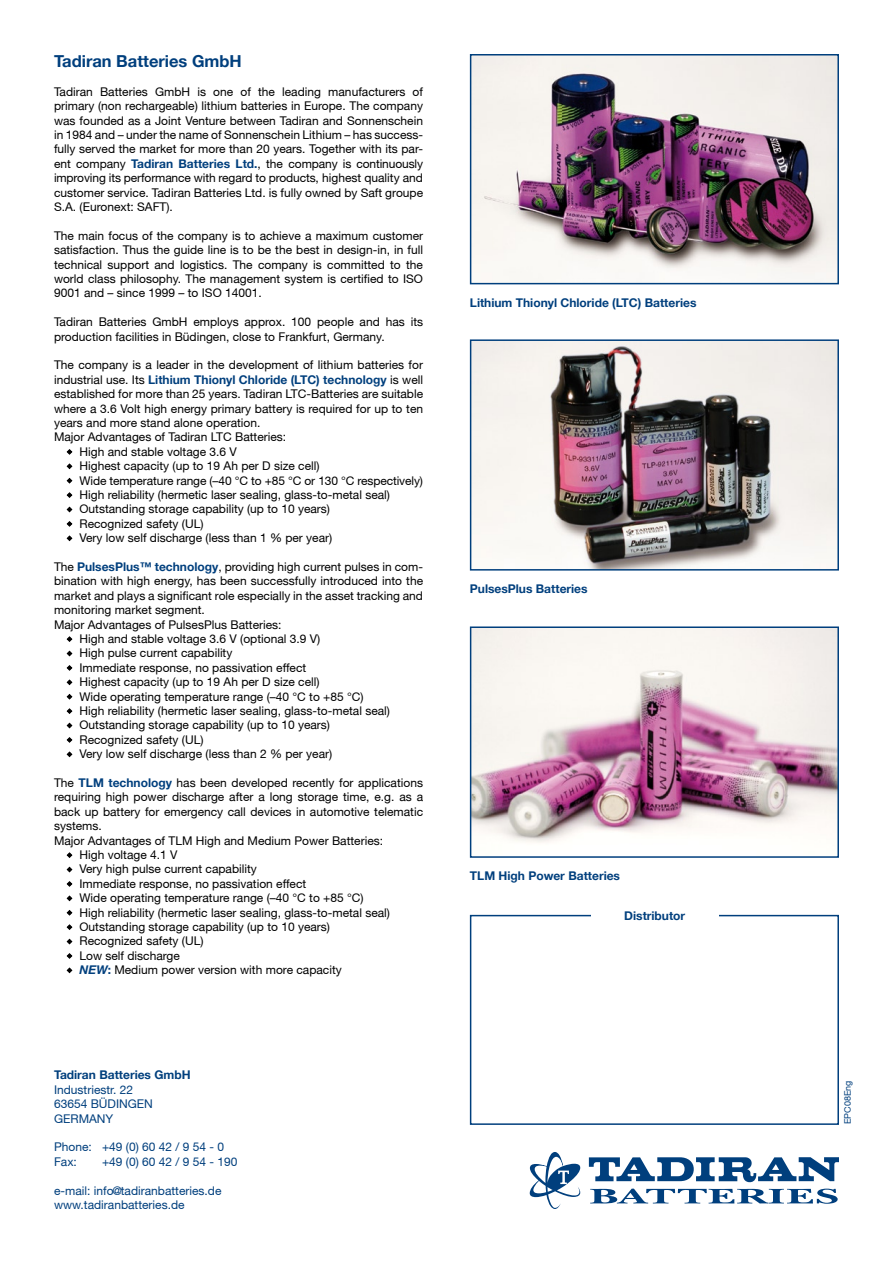
<style>
.page{position:relative;width:893px;height:1263px;background:#fff}
.page>*{position:absolute;margin:0;border:0;box-sizing:border-box;transform-origin:0 0}
.t1{font:700 16.5px "Helvetica Neue";color:#003f7d}
.t2{font:12px/14.4px "Helvetica Neue";color:#000;text-align:justify}
.t3{font:700 12px "Helvetica Neue";color:#003f7d}
.t4{font:12px/14.4px "Helvetica Neue";color:#003f7d}
.t5{font:9px "Helvetica Neue";color:#003f7d}
.s1{font-weight:700;color:#003f7d}
.s2{font-weight:400;color:#000}
.s3{font-weight:700;font-style:italic;color:#003f7d}
</style>
<div class="page">
<svg style="left:66px;top:449px;width:7px;height:6px"></svg>
<svg style="left:66px;top:463px;width:7px;height:7px"></svg>
<svg style="left:66px;top:477px;width:7px;height:7px"></svg>
<svg style="left:66px;top:492px;width:7px;height:6px"></svg>
<svg style="left:66px;top:506px;width:7px;height:7px"></svg>
<svg style="left:66px;top:521px;width:7px;height:6px"></svg>
<svg style="left:66px;top:535px;width:7px;height:7px"></svg>
<svg style="left:66px;top:636px;width:7px;height:6px"></svg>
<svg style="left:66px;top:650px;width:7px;height:7px"></svg>
<svg style="left:66px;top:665px;width:7px;height:6px"></svg>
<svg style="left:66px;top:679px;width:7px;height:7px"></svg>
<svg style="left:66px;top:694px;width:7px;height:6px"></svg>
<svg style="left:66px;top:708px;width:7px;height:6px"></svg>
<svg style="left:66px;top:722px;width:7px;height:7px"></svg>
<svg style="left:66px;top:737px;width:7px;height:6px"></svg>
<svg style="left:66px;top:751px;width:7px;height:7px"></svg>
<svg style="left:66px;top:852px;width:7px;height:6px"></svg>
<svg style="left:66px;top:866px;width:7px;height:7px"></svg>
<svg style="left:66px;top:881px;width:7px;height:6px"></svg>
<svg style="left:66px;top:895px;width:7px;height:7px"></svg>
<svg style="left:66px;top:910px;width:7px;height:6px"></svg>
<svg style="left:66px;top:924px;width:7px;height:6px"></svg>
<svg style="left:66px;top:938px;width:7px;height:7px"></svg>
<svg style="left:66px;top:953px;width:7px;height:6px"></svg>
<svg style="left:66px;top:967px;width:7px;height:7px"></svg>
<img style="left:473px;top:57px;width:363px;height:224px">
<div style="left:470px;top:54px;width:369px;height:230px;border:2px solid #003f7d"></div>
<img style="left:473px;top:342px;width:363px;height:226px">
<div style="left:470px;top:339px;width:369px;height:232px;border:2px solid #003f7d"></div>
<svg style="left:530px;top:1152px;width:50px;height:57px"></svg>
<svg style="left:589px;top:1157px;width:250px;height:25px"></svg>
<svg style="left:590px;top:1188px;width:248px;height:16px"></svg>
<div style="left:470px;top:915px;width:369px;height:210px;border:2px solid #003f7d"></div>
<div style="left:591px;top:900px;width:128px;height:31px;background:#fff"></div>
<img style="left:473px;top:629px;width:363px;height:214px">
<div style="left:470px;top:626px;width:369px;height:232px;border:2px solid #003f7d"></div>
<h1 class="t1" style="left:54px;top:51px;width:189px">Tadiran Batteries GmbH</h1>
<p class="t2" style="left:54px;top:84px;width:371px">Tadiran Batteries GmbH is one of the leading manufacturers of primary (non rechargeable) lithium batteries in Europe. The company was founded as a Joint Venture between Tadiran and Sonnenschein in 1984 and – under the name of Sonnenschein Lithium – has success&shy;fully served the market for more than 20 years. Together with its par&shy;ent company <span class="s1">Tadiran Batteries Ltd.</span>, the com- pany is continuously improving its performance with regard to products, highest quality and customer service. Tadiran Batteries Ltd. is fully owned by Saft groupe S.A. (Euronext: SAFT).</p>
<p class="t2" style="left:54px;top:228px;width:371px">The main focus of the company is to achieve a maximum customer satisfaction. Thus the guide line is to be the best in design-in, in full technical support and logistics. The company is committed to the world class philosophy. The manage-ment system is certified to ISO 9001 and – since 1999 – to ISO 14001.</p>
<p class="t2" style="left:54px;top:314px;width:371px">Tadiran Batteries GmbH employs approx. 100 people and has its production facilities in Büdingen, close to Frankfurt, Germany.</p>
<p class="t2" style="left:54px;top:358px;width:371px">The company is a leader in the development of lithium batteries for</p>
<p class="t3" style="left:54px;top:372px;width:371px"><span class="s2">industrial use. Its</span> Lithium Thionyl Chloride (LTC) technology <span class="s2">is well</span></p>
<p class="t2" style="left:54px;top:386px;width:371px">established for more than 25 years. Tadiran LTC-Batteries are suitable</p>
<p class="t2" style="left:54px;top:401px;width:371px">where a 3.6 Volt high energy primary battery is required for up to ten</p>
<p class="t2" style="left:54px;top:415px;width:208px">years and more stand alone operation.</p>
<p class="t2" style="left:54px;top:430px;width:234px">Major Advantages of Tadiran LTC Batteries:</p>
<p class="t2" style="left:80px;top:444px;width:159px">High and stable voltage 3.6 V</p>
<p class="t2" style="left:80px;top:458px;width:242px">Highest capacity (up to 19 Ah per D size cell)</p>
<p class="t2" style="left:80px;top:473px;width:345px">Wide temperature range (–40 °C to +85 °C or 130 °C respectively)</p>
<p class="t2" style="left:80px;top:487px;width:312px">High reliability (hermetic laser sealing, glass-to-metal seal)</p>
<p class="t2" style="left:80px;top:502px;width:252px">Outstanding storage capability (up to 10 years)</p>
<p class="t2" style="left:80px;top:516px;width:125px">Recognized safety (UL)</p>
<p class="t2" style="left:80px;top:530px;width:254px">Very low self discharge (less than 1 % per year)</p>
<p class="t2" style="left:54px;top:559px;width:371px">The <span class="s1">PulsesPlus™ technology</span>, providing high current pulses in com-</p>
<p class="t2" style="left:54px;top:574px;width:371px">bination with high energy, has been successfully introduced into the</p>
<p class="t2" style="left:54px;top:588px;width:371px">market and plays a significant role especially in the asset tracking and</p>
<p class="t2" style="left:54px;top:602px;width:152px">monitoring market segment.</p>
<p class="t2" style="left:54px;top:617px;width:229px">Major Advantages of PulsesPlus Batteries:</p>
<p class="t2" style="left:80px;top:631px;width:242px">High and stable voltage 3.6 V (optional 3.9 V)</p>
<p class="t2" style="left:80px;top:646px;width:154px">High pulse current capability</p>
<p class="t2" style="left:80px;top:660px;width:228px">Immediate response, no passivation effect</p>
<p class="t2" style="left:80px;top:674px;width:242px">Highest capacity (up to 19 Ah per D size cell)</p>
<p class="t2" style="left:80px;top:689px;width:286px">Wide operating temperature range (–40 °C to +85 °C)</p>
<p class="t2" style="left:80px;top:703px;width:312px">High reliability (hermetic laser sealing, glass-to-metal seal)</p>
<p class="t2" style="left:80px;top:718px;width:252px">Outstanding storage capability (up to 10 years)</p>
<p class="t2" style="left:80px;top:732px;width:125px">Recognized safety (UL)</p>
<p class="t2" style="left:80px;top:746px;width:254px">Very low self discharge (less than 2 % per year)</p>
<p class="t2" style="left:54px;top:775px;width:371px">The <span class="s1">TLM technology</span> has been developed recently for applications</p>
<p class="t2" style="left:54px;top:790px;width:371px">requiring high power discharge after a long storage time, e.g. as a</p>
<p class="t2" style="left:54px;top:804px;width:371px">back up battery for emergency call devices in automotive telematic</p>
<p class="t2" style="left:54px;top:818px;width:49px">systems.</p>
<p class="t2" style="left:54px;top:833px;width:331px">Major Advantages of TLM High and Medium Power Batteries:</p>
<p class="t2" style="left:80px;top:847px;width:100px">High voltage 4.1 V</p>
<p class="t2" style="left:80px;top:862px;width:179px">Very high pulse current capability</p>
<p class="t2" style="left:80px;top:876px;width:228px">Immediate response, no passivation effect</p>
<p class="t2" style="left:80px;top:890px;width:286px">Wide operating temperature range (–40 °C to +85 °C)</p>
<p class="t2" style="left:80px;top:905px;width:312px">High reliability (hermetic laser sealing, glass-to-metal seal)</p>
<p class="t2" style="left:80px;top:919px;width:252px">Outstanding storage capability (up to 10 years)</p>
<p class="t2" style="left:80px;top:934px;width:125px">Recognized safety (UL)</p>
<p class="t2" style="left:80px;top:948px;width:102px">Low self discharge</p>
<p class="t2" style="left:80px;top:962px;width:264px"><span class="s3">NEW</span><span class="s1">:</span> Medium power version with more capacity</p>
<p class="t3" style="left:54px;top:1068px;width:138px">Tadiran Batteries GmbH</p>
<p class="t4" style="left:54px;top:1082px;width:100px">Industriestr. 22<br>63654 BÜDINGEN<br>GERMANY</p>
<p class="t4" style="left:54px;top:1140px;width:172px">Phone: +49 (0) 60 42 / 9 54 - 0<br>Fax:</p>
<p class="t4" style="left:102px;top:1154px;width:137px">+49 (0) 60 42 / 9 54 - 190</p>
<p class="t4" style="left:54px;top:1183px;width:169px">e-mail: info@tadiranbatteries.de www.tadiranbatteries.de</p>
<p class="t3" style="left:470px;top:295px;width:228px">Lithium Thionyl Chloride (LTC) Batteries</p>
<p class="t3" style="left:470px;top:581px;width:119px">PulsesPlus Batteries</p>
<p class="t3" style="left:470px;top:868px;width:152px">TLM High Power Batteries</p>
<p class="t3" style="left:624px;top:908px;width:63px">Distributor</p>
<p class="t5" style="left:842px;top:1124px;width:45px;rotate:-90deg">EPC08Eng</p>
</div>
